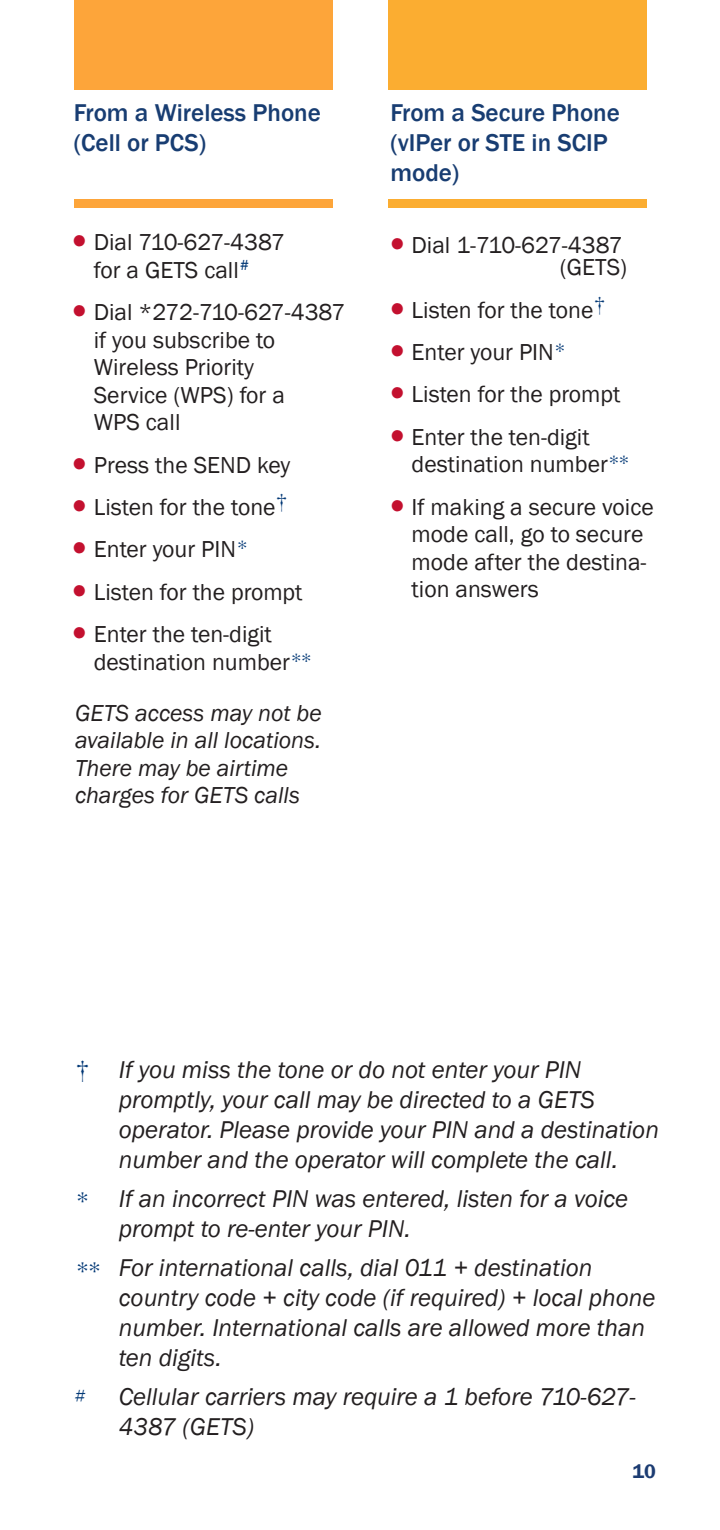
<style>
.page{position:relative;width:720px;height:1530px;background:#fff}
.page>*{position:absolute;margin:0;border:0;box-sizing:border-box;transform-origin:0 0}
.Footnotes_Symbols{font:30px "Berkeley";color:#013775}
.Footnotes_Text{font:italic 25px/30px "Franklin Gothic";color:#231f20}
.t1{font:500 25px/30px "Franklin Gothic";color:#183d72}
.t2{font:23.75px/27.5px "Franklin Gothic";color:#231f20}
.Red_Bullets_-_half_p{font:italic 23.75px "Franklin Gothic";color:#231f20}
.Page_Numbers_-_Right{font:600 20px "Franklin Gothic";color:#1c3c72}
.t3{font:20px "Berkeley";color:#013775}
.s1{font-family:"Minion Pro";font-size:42.5px;color:#c3102f}
.s2{font-family:"Berkeley";font-size:25px;color:#013775}
</style>
<div class="page">
<div style="left:74px;top:0;width:258px;height:90px;background:#fda53a"></div>
<div style="left:74px;top:200px;width:258px;height:8px;background:#fda53a"></div>
<div style="left:388px;top:0;width:259px;height:90px;background:#fbad31"></div>
<div style="left:388px;top:200px;width:259px;height:8px;background:#fbad31"></div>
<p class="t1" style="left:74px;top:97px;width:249px">From a Wireless Phone (Cell or PCS)</p>
<p class="t2" style="left:71px;top:229px;width:215px;text-align:center"><span class="s1">•</span> Dial 710-627-4387 for a GETS call <sup>#</sup></p>
<p class="t2" style="left:94px;top:299px;width:253px;text-indent:-22px"><span class="s1">•</span> Dial *272-710-627-4387 if you subscribe to<br>Wireless Priority<br>Service (WPS) for a<br>WPS call</p>
<p class="t2" style="left:71px;top:451px;width:221px"><span class="s1">•</span> Press the SEND key</p>
<p class="t2" style="left:71px;top:494px;width:218px"><span class="s1">•</span> Listen for the tone<sup>†</sup></p>
<p class="t2" style="left:71px;top:536px;width:179px"><span class="s1">•</span> Enter your PIN<span class="s2">*</span></p>
<p class="t2" style="left:71px;top:579px;width:233px"><span class="s1">•</span> Listen for the prompt</p>
<p class="t2" style="left:94px;top:621px;width:220px;text-indent:-22px"><span class="s1">•</span> Enter the ten-digit destination number<span class="s2">**</span></p>
<p class="Red_Bullets_-_half_p" style="left:75px;top:698px;width:248px">GETS access may not be</p>
<p class="Red_Bullets_-_half_p" style="left:75px;top:726px;width:248px">available in all locations.</p>
<p class="Red_Bullets_-_half_p" style="left:75px;top:753px;width:215px">There may be airtime</p>
<p class="Red_Bullets_-_half_p" style="left:75px;top:781px;width:226px">charges for GETS calls</p>
<p class="t1" style="left:390px;top:97px;width:231px">From a Secure Phone (vIPer or STE in SCIP mode)</p>
<p class="t2" style="left:389px;top:234px;width:240px;line-height:22.5px;text-align:right"><span class="s1">•</span> Dial 1-710-627-4387 (GETS)</p>
<p class="t2" style="left:389px;top:297px;width:218px"><span class="s1">•</span> Listen for the tone<sup>†</sup></p>
<p class="t2" style="left:389px;top:339px;width:179px"><span class="s1">•</span> Enter your PIN<span class="s2">*</span></p>
<p class="t2" style="left:389px;top:381px;width:233px"><span class="s1">•</span> Listen for the prompt</p>
<p class="t2" style="left:412px;top:424px;width:220px;text-indent:-22px"><span class="s1">•</span> Enter the ten-digit destination number<span class="s2">**</span></p>
<p class="t2" style="left:412px;top:494px;width:244px;text-indent:-22px"><span class="s1">•</span> If making a secure voice mode call, go to secure mode after the destina&shy;tion answers</p>
<p class="Footnotes_Symbols" style="left:75px;top:1054px;width:16px">†</p>
<p class="Footnotes_Text" style="left:119px;top:1055px;width:542px">If you miss the tone or do not enter your PIN promptly, your call may be directed to a GETS operator. Please provide your PIN and a destination number and the operator will complete the call.</p>
<p class="Footnotes_Symbols" style="left:75px;top:1187px;width:16px">*</p>
<p class="Footnotes_Text" style="left:119px;top:1184px;width:511px">If an incorrect PIN was entered, listen for a voice prompt to re-enter your PIN.</p>
<p class="Footnotes_Symbols" style="left:75px;top:1257px;width:28px">**</p>
<p class="Footnotes_Text" style="left:119px;top:1253px;width:538px">For international calls, dial 011 + destination country code + city code (if required) + local phone number. International calls are allowed more than ten digits.</p>
<p class="t3" style="left:75px;top:1385px;width:12px">#</p>
<p class="Footnotes_Text" style="left:119px;top:1382px;width:519px">Cellular carriers may require a 1 before 710-627-<br>4387 (GETS)</p>
<p class="Page_Numbers_-_Right" style="left:633px;top:1459px;width:25px">10</p>
</div>
